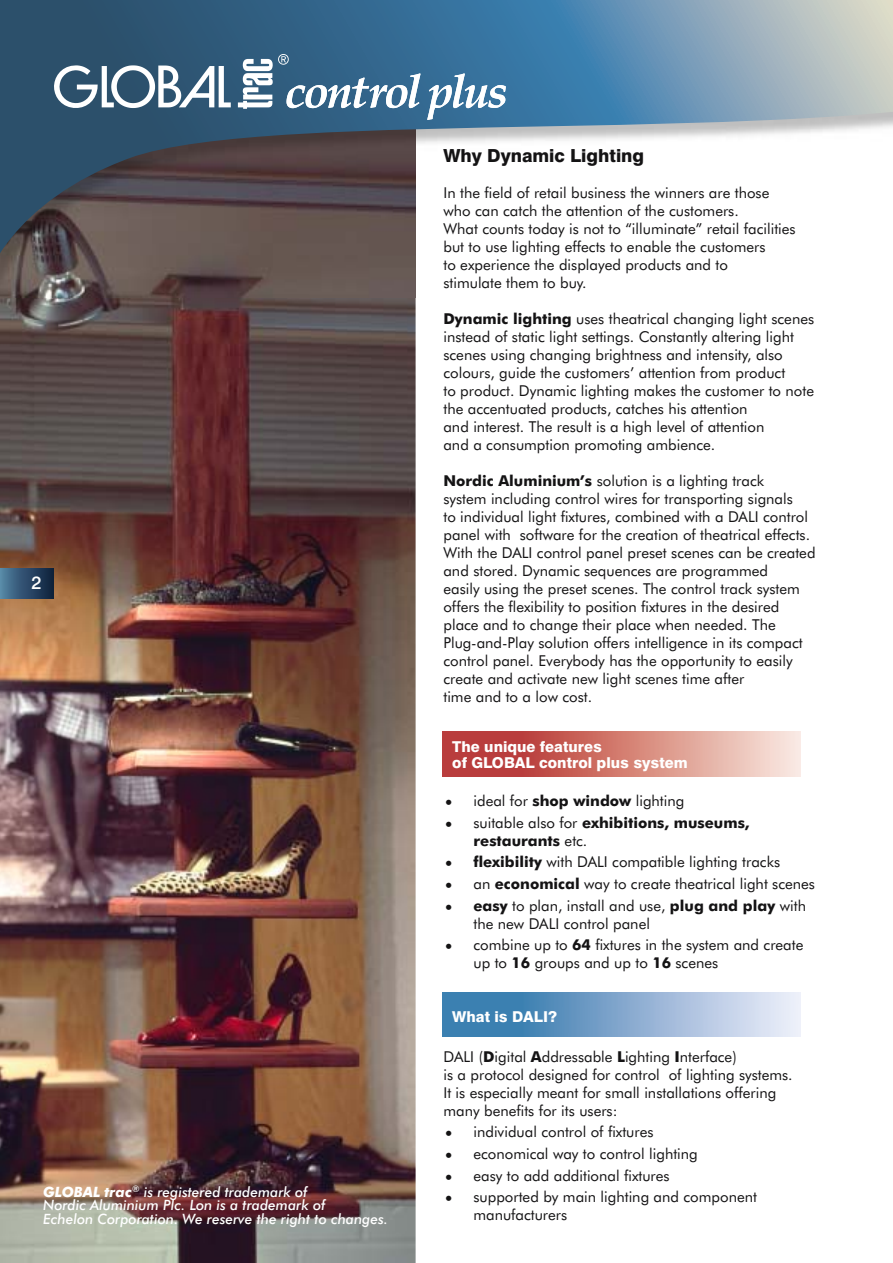
<style>
.page{position:relative;width:893px;height:1263px;background:#fff}
.page>*{position:absolute;margin:0;border:0;box-sizing:border-box;transform-origin:0 0}
.t1{font:800 18px "Swiss 721 BT";color:#141314}
.t2{font:500 18px "Swiss 721 BT";color:#fff}
.t3{font:15px/18px "Futura BT";color:#141314}
.t4{font:800 15px/16.5px "Swiss 721 BT";color:#fff}
.t5{font:700 15px/18px "Futura BT";color:#141314}
.t6{font:italic 500 14.25px/13.5px "Futura BT";color:#fff}
.s1{font-weight:700}
.s2{font-size:18px}
.s3{font-weight:400;font-size:18px}
.s4{font-weight:400}
</style>
<div class="page">
<svg style="left:443px;top:731px;width:357px;height:45px;background:#d38179"></svg>
<svg style="left:443px;top:992px;width:357px;height:45px;background:#85abce"></svg>
<img style="left:0;top:298px;width:416px;height:965px">
<img style="left:0;top:281px;width:416px;height:17px">
<svg style="left:0;top:0;width:893px;height:281px"></svg>
<svg style="left:54px;top:65px;width:177px;height:43px"></svg>
<svg style="left:238px;top:54px;width:182px;height:55px"></svg>
<svg style="left:427px;top:73px;width:79px;height:47px"></svg>
<div style="left:0;top:568px;width:54px;height:31px;background:linear-gradient(to right,#5381a2,#0d1e3a)"></div>
<p class="t2" style="left:31px;top:576px;width:12px">2</p>
<p class="t6" style="left:43px;top:1187px;width:346px"><span class="s1">GLOBAL trac</span><sup>®</sup> is registered trademark of<br>Nordic Aluminium Plc. Lon is a trademark of<br>Echelon Corporation. We reserve the right to changes.</p>
<p class="t1" style="left:443px;top:149px;width:202px">Why Dynamic Lighting</p>
<p class="t3" style="left:443px;top:185px;width:354px">In the field of retail business the winners are those who can catch the attention of the customers.<br>What counts today is not to “illuminate” retail facilities but to use lighting effects to enable the customers<br>to experience the displayed products and to<br>stimulate them to buy.</p>
<p class="t3" style="left:443px;top:311px;width:372px"><span class="s1">Dynamic lighting</span> uses theatrical changing light scenes instead of static light settings. Constantly altering light scenes using changing brightness and intensity, also colours, guide the customers’ attention from product<br>to product. Dynamic lighting makes the customer to note the accentuated products, catches his attention<br>and interest. The result is a high level of attention<br>and a consumption promoting ambience.</p>
<p class="t3" style="left:443px;top:473px;width:374px"><span class="s1">Nordic Aluminium’s</span> solution is a lighting track<br>system including control wires for transporting signals<br>to individual light fixtures, combined with a DALI control panel with software for the creation of theatrical effects.<br>With the DALI control panel preset scenes can be created and stored. Dynamic sequences are programmed<br>easily using the preset scenes. The control track system offers the flexibility to position fixtures in the desired place and to change their place when needed. The Plug-and-Play solution offers intelligence in its compact control panel. Everybody has the opportunity to easily create and activate new light scenes time after<br>time and to a low cost.</p>
<p class="t4" style="left:452px;top:740px;width:237px">The unique features<br>of GLOBAL control plus system</p>
<p class="t3" style="left:443px;top:793px;width:242px"><span class="s2">•</span> ideal for <span class="s1">shop window</span> lighting</p>
<p class="t5" style="left:473px;top:815px;width:278px;text-indent:-30px"><span class="s3">•</span> <span class="s4">suitable also for</span> exhibitions, museums, restaurants <span class="s4">etc.</span></p>
<p class="t3" style="left:443px;top:855px;width:338px"><span class="s2">•</span> <span class="s1">flexibility</span> with DALI compatible lighting tracks</p>
<p class="t3" style="left:443px;top:876px;width:373px"><span class="s2">•</span> an <span class="s1">economical</span> way to create theatrical light scenes</p>
<p class="t3" style="left:473px;top:898px;width:334px;text-indent:-30px"><span class="s2">•</span> <span class="s1">easy</span> to plan, install and use, <span class="s1">plug and play</span> with the new DALI control panel</p>
<p class="t3" style="left:473px;top:937px;width:331px;text-indent:-30px"><span class="s2">•</span> combine up to <span class="s1">64</span> fixtures in the system and create up to <span class="s1">16</span> groups and up to <span class="s1">16</span> scenes</p>
<p class="t4" style="left:452px;top:1010px;width:106px">What is DALI?</p>
<p class="t3" style="left:443px;top:1049px;width:351px">DALI (<span class="s1">D</span>igital <span class="s1">A</span>ddressable <span class="s1">L</span>ighting <span class="s1">I</span>nterface)<br>is a protocol designed for control of lighting systems.<br>It is especially meant for small installations offering many benefits for its users:</p>
<p class="t3" style="left:443px;top:1125px;width:212px"><span class="s2">•</span> individual control of fixtures</p>
<p class="t3" style="left:443px;top:1146px;width:256px"><span class="s2">•</span> economical way to control lighting</p>
<p class="t3" style="left:443px;top:1168px;width:228px"><span class="s2">•</span> easy to add additional fixtures</p>
<p class="t3" style="left:473px;top:1189px;width:285px;text-indent:-30px"><span class="s2">•</span> supported by main lighting and component manufacturers</p>
</div>
